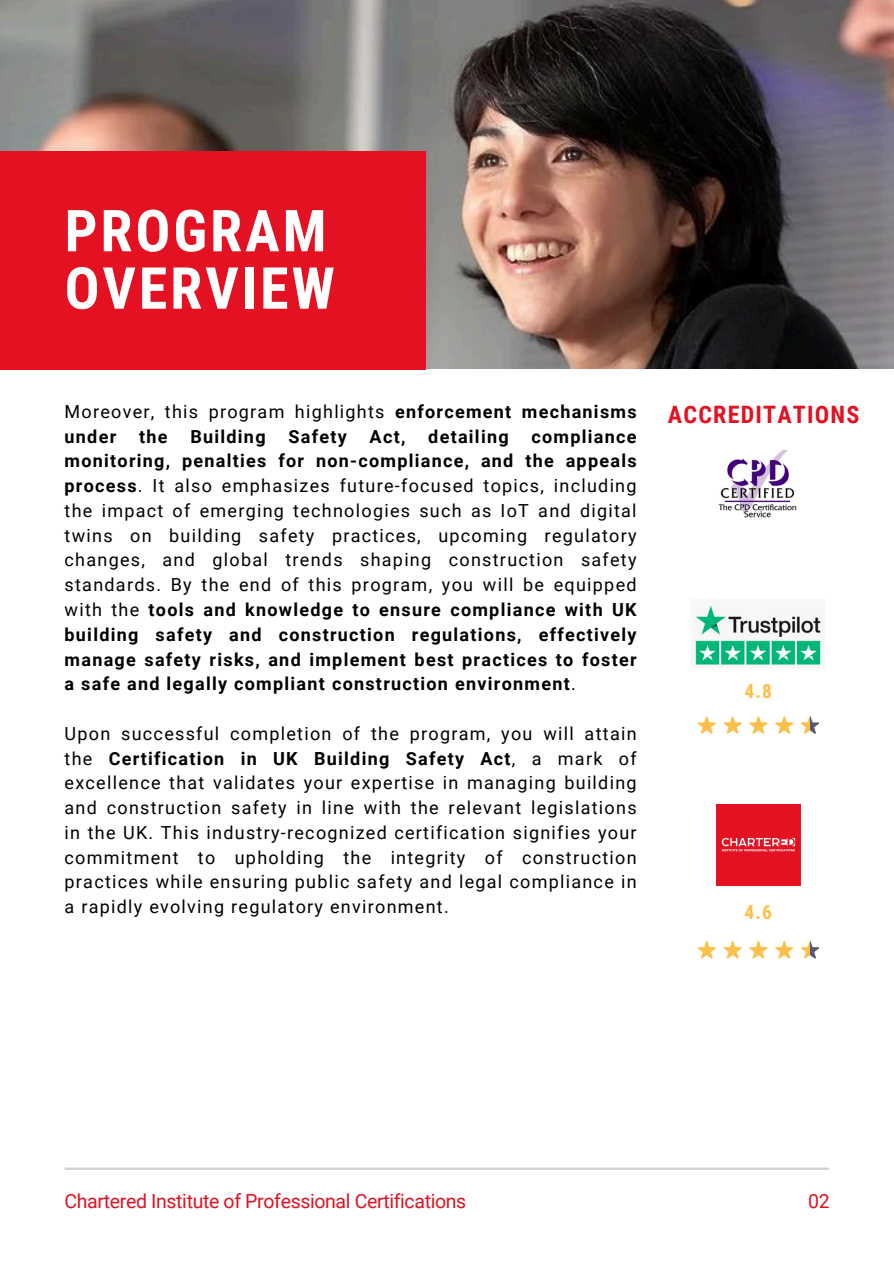
<style>
.page{position:relative;width:894px;height:1264px;background:#fff}
.page>*{position:absolute;margin:0;border:0;box-sizing:border-box;transform-origin:0 0}
.t1{font:700 57.9px/57.3px "Roboto Condensed";letter-spacing:.05em;color:#fff}
.t2{font:700 24px "Roboto Condensed";letter-spacing:.05em;color:#e31121}
.t3{font:19.5px "Roboto";letter-spacing:-.015em;color:#e31121}
.t4{font:700 19.5px "Roboto Condensed";color:#fcbf49}
.t5{font:700 18px/24.8px "Roboto";letter-spacing:.07em;color:#000;text-align:justify}
.t6{font:18px/24.8px "Roboto";letter-spacing:.07em;color:#000}
.s1{font-weight:700}
.s2{font-weight:400}
</style>
<div class="page">
<img style="left:0;top:0;width:893px;height:369px">
<div style="left:0;top:151px;width:425px;height:219px;background:#e31121"></div>
<hr style="left:65px;top:1167px;width:763px;height:2px;background:#d1d1d1">
<img style="left:695px;top:605px;width:126px;height:60px">
<img style="left:716px;top:804px;width:84px;height:81px">
<svg style="left:697px;top:716px;width:122px;height:18px"></svg>
<svg style="left:697px;top:941px;width:122px;height:17px"></svg>
<img style="left:718px;top:450px;width:79px;height:68px">
<p class="t1" style="left:65px;top:203px;width:272px">PROGRAM<br>OVERVIEW</p>
<p class="t6" style="left:65px;top:399px;width:573px">Moreover, this program highlights <span class="s1">enforcement mechanisms under</span></p>
<p class="t5" style="left:139px;top:424px;width:30px">the</p>
<p class="t5" style="left:190px;top:424px;width:77px">Building</p>
<p class="t5" style="left:288px;top:424px;width:60px">Safety</p>
<p class="t5" style="left:369px;top:424px;width:37px">Act,</p>
<p class="t5" style="left:428px;top:424px;width:82px">detailing</p>
<p class="t5" style="left:65px;top:424px;width:573px;text-indent:467px">compliance monitoring, penalties for non-compliance, and the appeals process<span class="s2">. It also emphasizes future-focused topics, including the impact of emerging technologies such as IoT and digital twins on building safety practices, upcoming regulatory changes, and global trends shaping construction safety standards. By the end of this program, you will be equipped with the</span> tools and knowledge to ensure compliance with UK building safety and construction regulations, effectively manage safety risks, and implement best practices to foster a safe and legally compliant construction environment<span class="s2">.</span></p>
<h1 class="t6" style="left:65px;top:721px;width:573px;text-align:justify">Upon successful completion of the program, you will attain the <span class="s1">Certification in UK Building Safety Act</span>, a mark of excellence that validates your expertise in managing building and construction safety in line with the relevant legislations in the UK. This industry-recognized certification signifies your commitment to upholding the integrity of construction practices while ensuring public safety and legal compliance in a rapidly evolving regulatory environment.</h1>
<h2 class="t2" style="left:667px;top:401px;width:193px">ACCREDITATIONS</h2>
<p class="t4" style="left:744px;top:679px;width:29px">4.8</p>
<p class="t4" style="left:744px;top:900px;width:29px">4.6</p>
<p class="t3" style="left:65px;top:1189px;width:403px">Chartered Institute of Professional Certifications</p>
<p class="t3" style="left:808px;top:1189px;width:23px">02</p>
</div>
